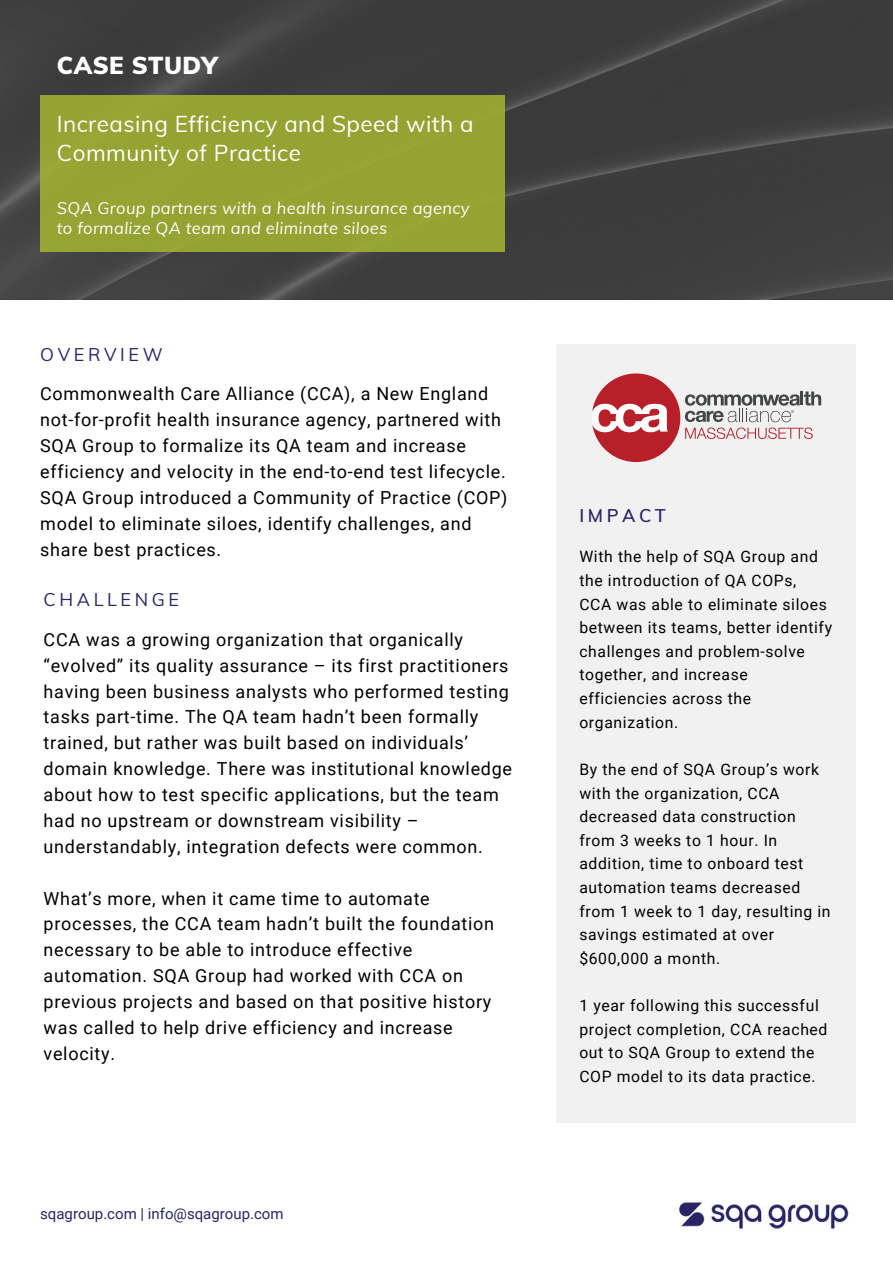
<style>
.page{position:relative;width:893px;height:1264px;background:#fff}
.page>*{position:absolute;margin:0;border:0;box-sizing:border-box;transform-origin:0 0}
.t1{font:900 24px "Muli";letter-spacing:.02em;color:#fff}
.t2{font:22.5px/28.8px "Muli";letter-spacing:.02em;color:#fff}
.t3{font:18px/25.8px "Roboto";letter-spacing:.04em;color:#000}
.t4{font:18px "Muli";letter-spacing:.2em;color:#292664}
.t5{font:600 18px "Muli";letter-spacing:.2em;color:#292664}
.t6{font:italic 16.5px/21px "Muli";letter-spacing:.02em;color:#fff}
.t7{font:15.75px/23.5px "Roboto";letter-spacing:.04em;color:#000}
.t8{font:15px "Roboto";color:#292664}
</style>
<div class="page">
<img style="left:0;top:0;width:892px;height:299px">
<img style="left:678px;top:1202px;width:171px;height:27px">
<div style="left:556px;top:344px;width:300px;height:778px;background:#f1f1f1"></div>
<div style="left:40px;top:95px;width:464px;height:156px;background:#94a332"></div>
<svg style="left:592px;top:373px;width:229px;height:89px"></svg>
<h1 class="t1" style="left:57px;top:50px;width:162px">CASE STUDY</h1>
<p class="t2" style="left:57px;top:109px;width:418px">Increasing Efficiency and Speed with a<br>Community of Practice</p>
<p class="t6" style="left:57px;top:197px;width:414px">SQA Group partners with a health insurance agency to formalize QA team and eliminate siloes</p>
<p class="t4" style="left:40px;top:342px;width:124px">OVERVIEW</p>
<p class="t3" style="left:40px;top:381px;width:468px">Commonwealth Care Alliance (CCA), a New England not-for-profit health insurance agency, partnered with SQA Group to formalize its QA team and increase efficiency and velocity in the end-to-end test lifecycle.<br>SQA Group introduced a Community of Practice (COP) model to eliminate siloes, identify challenges, and share best practices.</p>
<p class="t4" style="left:44px;top:588px;width:137px">CHALLENGE</p>
<p class="t3" style="left:44px;top:626px;width:470px">CCA was a growing organization that organically “evolved” its quality assurance – its first practitioners having been business analysts who performed testing tasks part-time. The QA team hadn’t been formally trained, but rather was built based on individuals’ domain knowledge. There was institutional knowledge about how to test specific applications, but the team had no upstream or downstream visibility – understandably, integration defects were common.</p>
<p class="t3" style="left:44px;top:885px;width:452px">What’s more, when it came time to automate processes, the CCA team hadn’t built the foundation necessary to be able to introduce effective automation. SQA Group had worked with CCA on previous projects and based on that positive history was called to help drive efficiency and increase velocity.</p>
<p class="t8" style="left:40px;top:1204px;width:245px">sqagroup.com | info@sqagroup.com</p>
<p class="t5" style="left:579px;top:503px;width:88px">IMPACT</p>
<p class="t7" style="left:579px;top:545px;width:254px">With the help of SQA Group and the introduction of QA COPs,<br>CCA was able to eliminate siloes between its teams, better identify challenges and problem-solve together, and increase efficiencies across the organization.</p>
<p class="t7" style="left:579px;top:757px;width:253px">By the end of SQA Group’s work with the organization, CCA decreased data construction from 3 weeks to 1 hour. In addition, time to onboard test automation teams decreased from 1 week to 1 day, resulting in savings estimated at over $600,000 a month.</p>
<p class="t7" style="left:579px;top:993px;width:249px">1 year following this successful project completion, CCA reached out to SQA Group to extend the<br>COP model to its data practice.</p>
</div>
